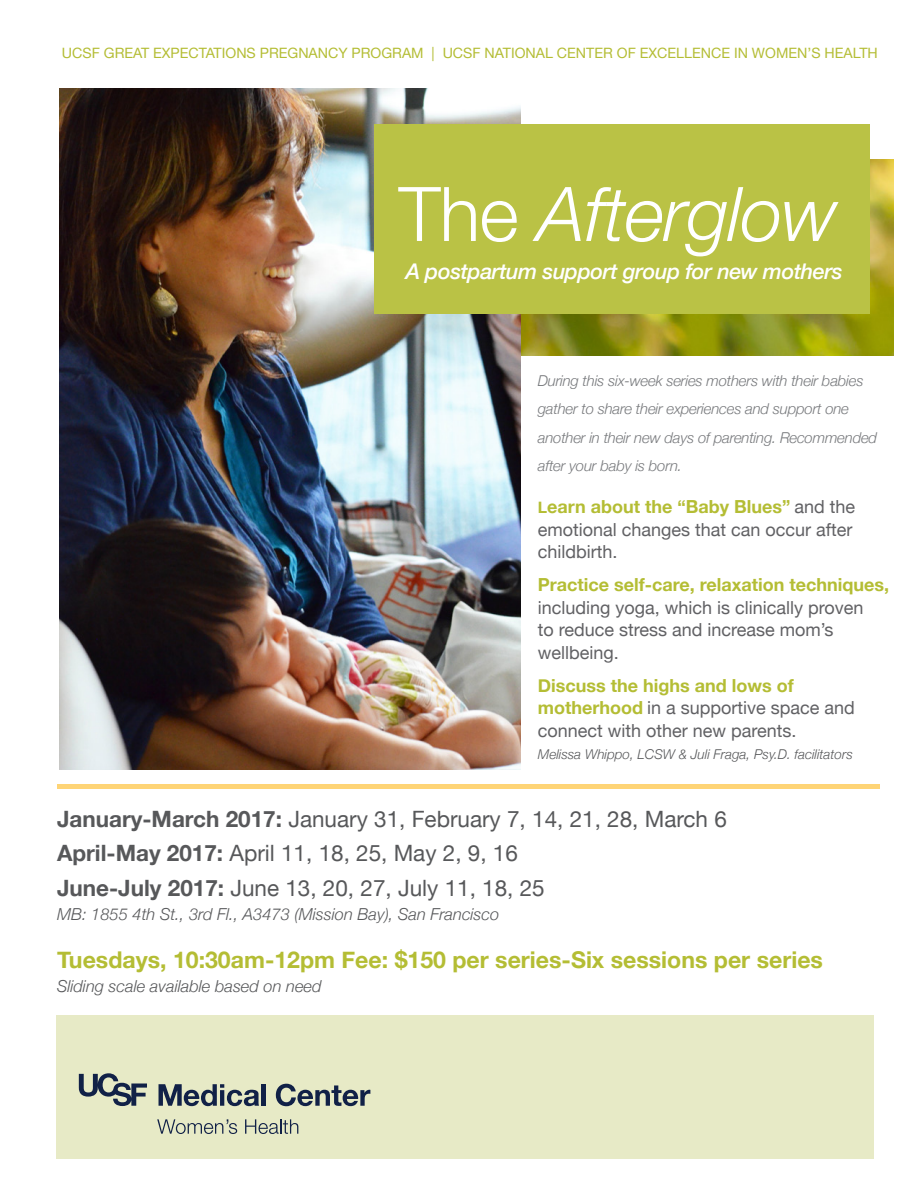
<style>
.page{position:relative;width:918px;height:1188px;background:#fff}
.page>*{position:absolute;margin:0;border:0;box-sizing:border-box;transform-origin:0 0}
.t1{font:italic 300 75.45px "Helvetica Neue";letter-spacing:-.01em;color:#fff}
.t2{font:700 23.1px "Helvetica Neue";color:#b4bd34}
.t3{font:22.5px "Helvetica Neue";color:#57585a}
.t4{font:italic 500 21.6px "Helvetica Neue";letter-spacing:-.02em;color:#fff}
.t5{font:18px/22.5px "Helvetica Neue";color:#616164}
.t6{font:italic 300 16.5px "Helvetica Neue";color:#57585a}
.t7{font:italic 300 15px/28.5px "Helvetica Neue";letter-spacing:-.015em;color:#787a7d}
.t8{font:14.25px "Helvetica Neue";color:#b4bd34}
.t9{font:italic 300 13.5px "Helvetica Neue";color:#57585a}
.s1{font-style:normal}
.s2{font-weight:700;font-size:15.75px;color:#b4bd34}
.s3{font-weight:700;color:#b4bd34}
.s4{font-weight:700}
</style>
<div class="page">
<img style="left:520px;top:160px;width:374px;height:195px">
<div style="left:56px;top:1015px;width:818px;height:144px;background:#e7eac6"></div>
<img style="left:59px;top:88px;width:461px;height:682px">
<svg style="left:159px;top:1084px;width:100px;height:22px"></svg>
<hr style="left:262px;top:1084px;width:4px;height:22px;background:#112147">
<svg style="left:276px;top:1084px;width:94px;height:22px"></svg>
<svg style="left:79px;top:1073px;width:68px;height:33px"></svg>
<svg style="left:157px;top:1119px;width:80px;height:15px"></svg>
<svg style="left:245px;top:1119px;width:53px;height:15px"></svg>
<div style="left:374px;top:124px;width:495px;height:189px;background:#bac245"></div>
<div style="left:57px;top:784px;width:822px;height:5px;background:#fed476"></div>
<p class="t8" style="left:62px;top:43px;width:817px">UCSF GREAT EXPECTATIONS PREGNANCY PROGRAM | UCSF NATIONAL CENTER OF EXCELLENCE IN WOMEN’S HEALTH</p>
<p class="t1" style="left:399px;top:154px;width:441px"><span class="s1">The</span> Afterglow</p>
<p class="t4" style="left:405px;top:253px;width:439px">A postpartum support group for new mothers</p>
<p class="t7" style="left:538px;top:365px;width:341px">During this six-week series mothers with their babies gather to share their experiences and support one another in their new days of parenting. Recommended after your baby is born.</p>
<p class="t5" style="left:538px;top:497px;width:319px"><span class="s2">L</span><span class="s3">earn about the “Baby Blues”</span> and the emotional changes that can occur after childbirth.</p>
<p class="t5" style="left:538px;top:575px;width:353px"><span class="s3">Practice self-care, relaxation techniques, </span>including yoga, which is clinically proven<br>to reduce stress and increase mom’s wellbeing.</p>
<p class="t5" style="left:538px;top:675px;width:319px"><span class="s3">Discuss the highs and lows of motherhood</span> in a supportive space and connect with other new parents.</p>
<p class="t9" style="left:538px;top:744px;width:317px">Melissa Whippo, LCSW &amp; Juli Fraga, Psy.D. facilitators</p>
<p class="t3" style="left:57px;top:802px;width:671px"><span class="s4">January-March 2017:</span> January 31, February 7, 14, 21, 28, March 6</p>
<p class="t3" style="left:57px;top:837px;width:462px"><span class="s4">April-May 2017:</span> April 11, 18, 25, May 2, 9, 16</p>
<p class="t3" style="left:57px;top:871px;width:489px"><span class="s4">June-July 2017:</span> June 13, 20, 27, July 11, 18, 25</p>
<p class="t6" style="left:57px;top:901px;width:444px">MB: 1855 4th St., 3rd Fl., A3473 (Mission Bay), San Francisco</p>
<p class="t2" style="left:57px;top:942px;width:768px">Tuesdays, 10:30am-12pm Fee: $150 per series-Six sessions per series</p>
<p class="t6" style="left:57px;top:973px;width:266px">Sliding scale available based on need</p>
</div>
